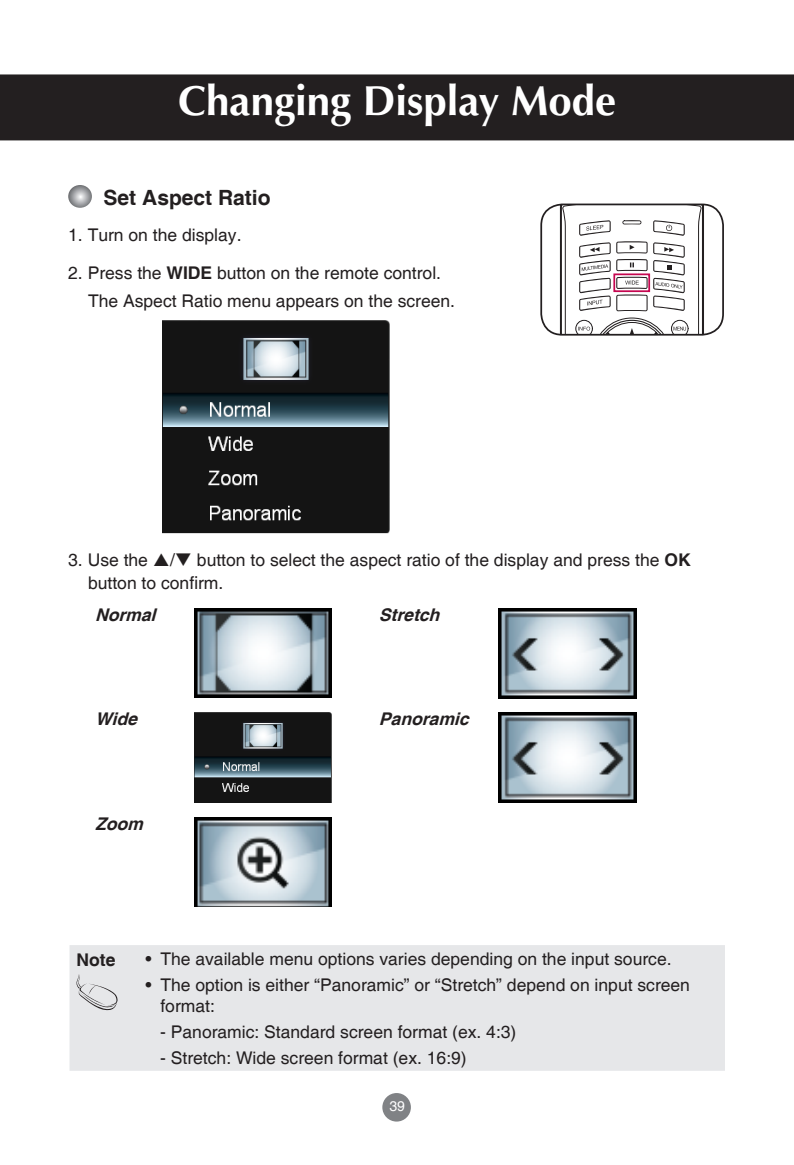
<style>
.page{position:relative;width:794px;height:1165px;background:#fff}
.page>*{position:absolute;margin:0;border:0;box-sizing:border-box;transform-origin:0 0}
.Header_1{font:700 42px "Optima LT Std";color:#fff}
.Title-bold{font:700 21px "Helvetica";color:#231f20}
.Body{font:17.5px/22.8px "Helvetica";color:#231f20}
.Body_bullet{font:17.5px/21px "Helvetica";color:#231f20}
.Body-2{font:italic 700 17.5px "Helvetica";color:#231f20}
.Body-3{font:700 17.5px "Helvetica";color:#231f20}
.t1{font:14px "Helvetica";color:#fff}
.s1{font-weight:700}
</style>
<div class="page">
<div style="left:382px;top:1092px;width:29px;height:29px;background:#808285;border-radius:50%"></div>
<div style="left:1px;top:75px;width:792px;height:64px;background:#231f20"></div>
<div style="left:0;top:74px;width:793px;height:66px;border:2px solid #231f20"></div>
<svg style="left:68px;top:185px;width:24px;height:23px"></svg>
<img style="left:162px;top:320px;width:227px;height:213px">
<img style="left:194px;top:608px;width:137px;height:89px">
<img style="left:498px;top:608px;width:138px;height:90px">
<img style="left:194px;top:712px;width:137px;height:90px">
<img style="left:498px;top:712px;width:138px;height:90px">
<img style="left:194px;top:817px;width:137px;height:89px">
<svg style="left:559px;top:206px;width:144px;height:126px"></svg>
<div style="left:540px;top:203px;width:183px;height:132px;border:2px solid #231f20;border-radius:21px"></div>
<div style="left:613px;top:273px;width:36px;height:19px;border:2px solid #c50750"></div>
<div style="left:69px;top:945px;width:655px;height:125px;background:#e6e7e9"></div>
<svg style="left:76px;top:973px;width:41px;height:36px"></svg>
<p class="Header_1" style="left:178px;top:76px;width:439px">Changing Display Mode</p>
<p class="Title-bold" style="left:104px;top:185px;width:168px">Set Aspect Ratio</p>
<p class="Body" style="left:68px;top:224px;width:175px">1. Turn on the display.</p>
<p class="Body" style="left:68px;top:262px;width:374px">2. Press the <span class="s1">WIDE</span> button on the remote control.</p>
<p class="Body" style="left:88px;top:290px;width:368px">The Aspect Ratio menu appears on the screen.</p>
<p class="Body" style="left:88px;top:549px;width:603px;text-indent:82px">/❑ button to select the aspect ratio of the display and press the <span class="s1">OK </span>button to confirm.</p>
<p class="Body-2" style="left:95px;top:604px;width:68px">Normal</p>
<p class="Body-2" style="left:379px;top:604px;width:68px">Stretch</p>
<p class="Body" style="left:68px;top:549px;width:81px">3. Use the</p>
<p class="Body-2" style="left:95px;top:708px;width:49px">Wide</p>
<p class="Body-2" style="left:379px;top:708px;width:97px">Panoramic</p>
<p class="Body-2" style="left:95px;top:812px;width:55px">Zoom</p>
<p class="Body-3" style="left:76px;top:948px;width:40px">Note</p>
<p class="Body_bullet" style="left:145px;top:948px;width:527px">• The available menu options varies depending on the input source.</p>
<p class="Body_bullet" style="left:160px;top:974px;width:531px;text-indent:-15px">• The option is either “Panoramic” or “Stretch” depend on input screen format:</p>
<p class="Body" style="left:160px;top:1020px;width:357px">- Panoramic: Standard screen format (ex. 4:3)</p>
<p class="Body" style="left:160px;top:1046px;width:308px">- Stretch: Wide screen format (ex. 16:9)</p>
<p class="t1" style="left:389px;top:1098px;width:17px">39</p>
</div>
